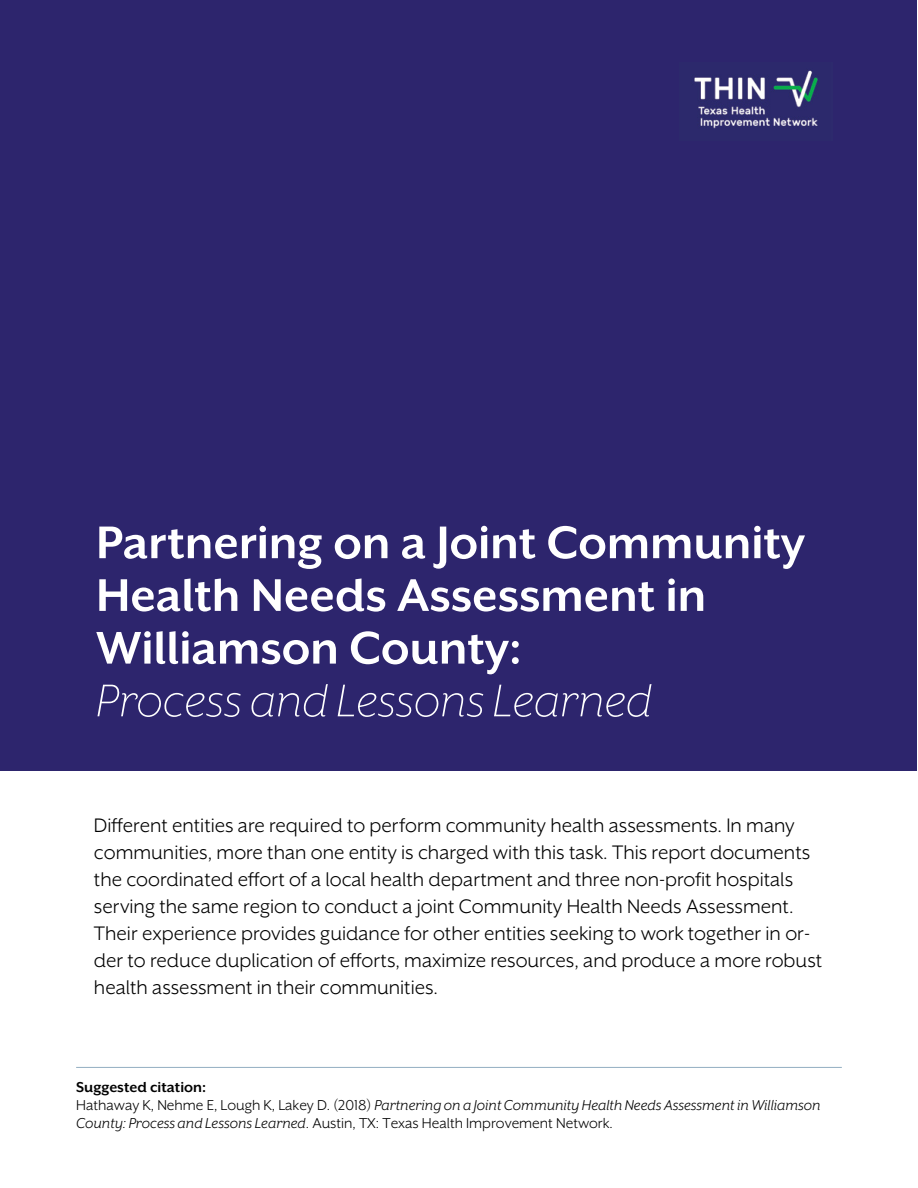
<style>
.page{position:relative;width:918px;height:1188px;background:#fff}
.page>*{position:absolute;margin:0;border:0;box-sizing:border-box;transform-origin:0 0}
.t1{font:700 52.65px/52.7px "Mr Eaves XL San OT";color:#fff}
.t2{font:italic 300 52.65px "Mr Eaves XL San OT";color:#fff}
.t3{font:22.5px/27px "Mr Eaves XL San OT";color:#000}
.t4{font:italic 16.5px/18px "Mr Eaves XL San OT";color:#000}
.s1{font-weight:700;font-style:normal}
.s2{font-style:normal}
</style>
<div class="page">
<div style="left:1px;top:1px;width:916px;height:770px;background:#2d256d"></div>
<img style="left:694px;top:70px;width:124px;height:59px">
<hr style="left:76px;top:1067px;width:766px;height:1px;background:#93aec1">
<h1 class="t1" style="left:96px;top:516px;width:710px">Partnering on a Joint Community<br>Health Needs Assessment in<br>Williamson County:</h1>
<h1 class="t2" style="left:96px;top:674px;width:557px">Process and Lessons Learned</h1>
<p class="t3" style="left:94px;top:812px;width:730px">Different entities are required to perform community health assessments. In many communities, more than one entity is charged with this task. This report documents the coordinated effort of a local health department and three non-profit hospitals serving the same region to conduct a joint Community Health Needs Assessment.<br>Their experience provides guidance for other entities seeking to work together in or&shy;der to reduce duplication of efforts, maximize resources, and produce a more robust health assessment in their communities.</p>
<p class="t4" style="left:76px;top:1078px;width:746px"><span class="s1">Suggested citation:<br></span><span class="s2">Hathaway K, Nehme E, Lough K, Lakey D. (2018)</span> Partnering on a Joint Community Health Needs Assessment in Williamson<br>County: Process and Lessons Learned<span class="s2">. Austin, TX: Texas Health Improvement Network.</span></p>
</div>
